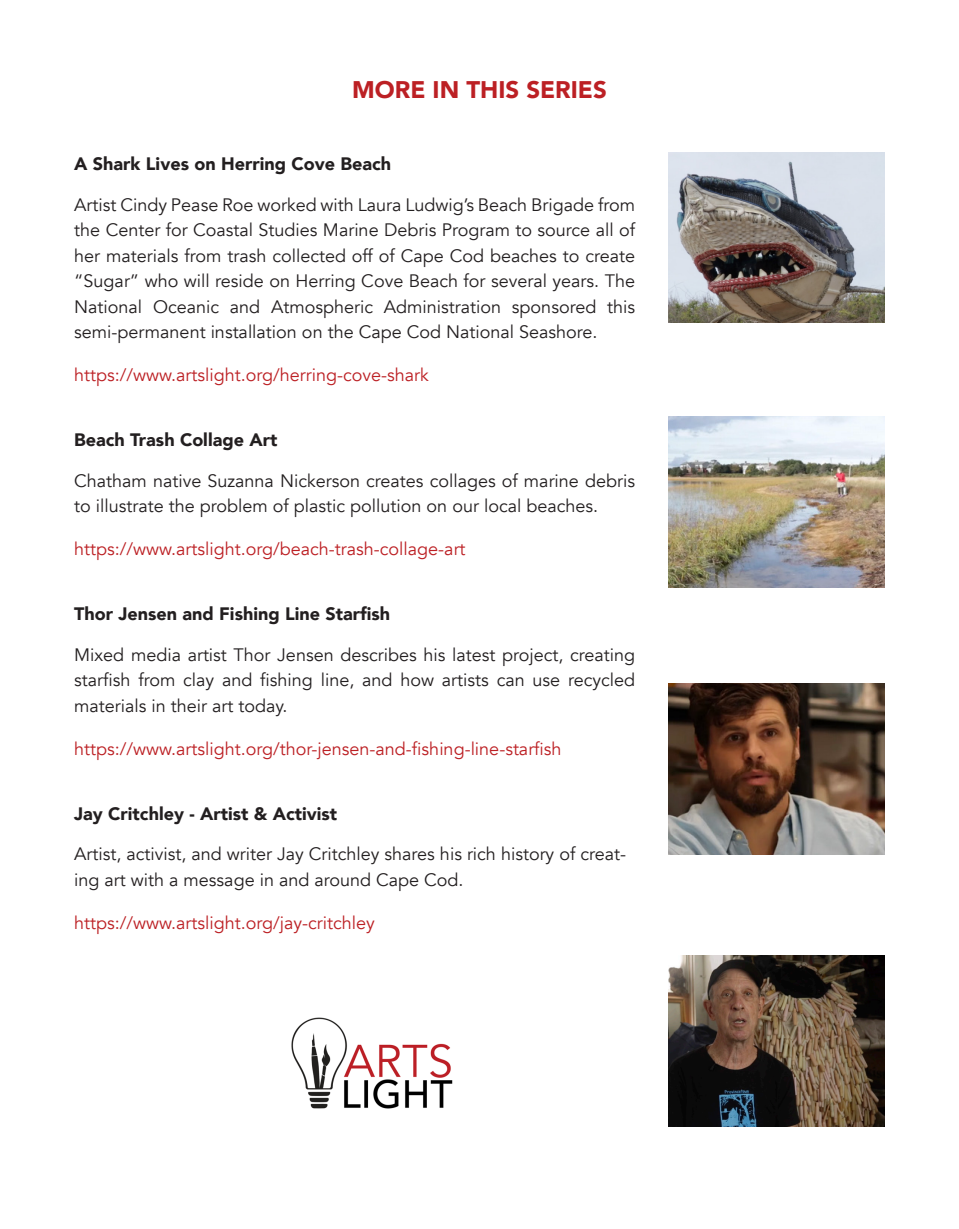
<style>
.page{position:relative;width:959px;height:1229px;background:#fff}
.page>*{position:absolute;margin:0;border:0;box-sizing:border-box;transform-origin:0 0}
.t1{font:900 24px "Avenir";color:#bc2024}
.t2{font:18px/25.5px "Avenir";color:#231f20;text-align:justify}
.t3{font:18px "Avenir";color:#bc2024}
.t4{font:900 18px "Avenir";color:#231f20}
</style>
<div class="page">
<img style="left:668px;top:152px;width:216px;height:171px">
<img style="left:668px;top:683px;width:216px;height:171px">
<img style="left:668px;top:417px;width:216px;height:170px">
<img style="left:668px;top:956px;width:216px;height:170px">
<img style="left:291px;top:1017px;width:162px;height:92px">
<p class="t1" style="left:352px;top:69px;width:256px">MORE IN THIS SERIES</p>
<p class="t4" style="left:74px;top:148px;width:318px">A Shark Lives on Herring Cove Beach</p>
<p class="t2" style="left:74px;top:192px;width:562px">Artist Cindy Pease Roe worked with Laura Ludwig’s Beach Brigade from the Center for Coastal Studies Marine Debris Program to source all of her materials from trash collected off of Cape Cod beaches to create “Sugar” who will reside on Herring Cove Beach for several years. The National Oceanic and Atmospheric Administration sponsored this semi-permanent installation on the Cape Cod National Seashore.</p>
<p class="t3" style="left:74px;top:364px;width:356px">https://www.artslight.org/herring-cove-shark</p>
<p class="t4" style="left:74px;top:424px;width:204px">Beach Trash Collage Art</p>
<p class="t2" style="left:74px;top:468px;width:562px">Chatham native Suzanna Nickerson creates collages of marine debris to illustrate the problem of plastic pollution on our local beaches.</p>
<p class="t3" style="left:74px;top:538px;width:393px">https://www.artslight.org/beach-trash-collage-art</p>
<p class="t4" style="left:74px;top:598px;width:317px">Thor Jensen and Fishing Line Starfish</p>
<p class="t2" style="left:74px;top:642px;width:562px">Mixed media artist Thor Jensen describes his latest project, creating starfish from clay and fishing line, and how artists can use recycled materials in their art today.</p>
<p class="t3" style="left:74px;top:738px;width:489px">https://www.artslight.org/thor-jensen-and-fishing-line-starfish</p>
<p class="t4" style="left:74px;top:798px;width:264px">Jay Critchley - Artist &amp; Activist</p>
<p class="t2" style="left:74px;top:841px;width:553px">Artist, activist, and writer Jay Critchley shares his rich history of creat&shy;ing art with a message in and around Cape Cod.</p>
<p class="t3" style="left:74px;top:912px;width:302px">https://www.artslight.org/jay-critchley</p>
</div>
